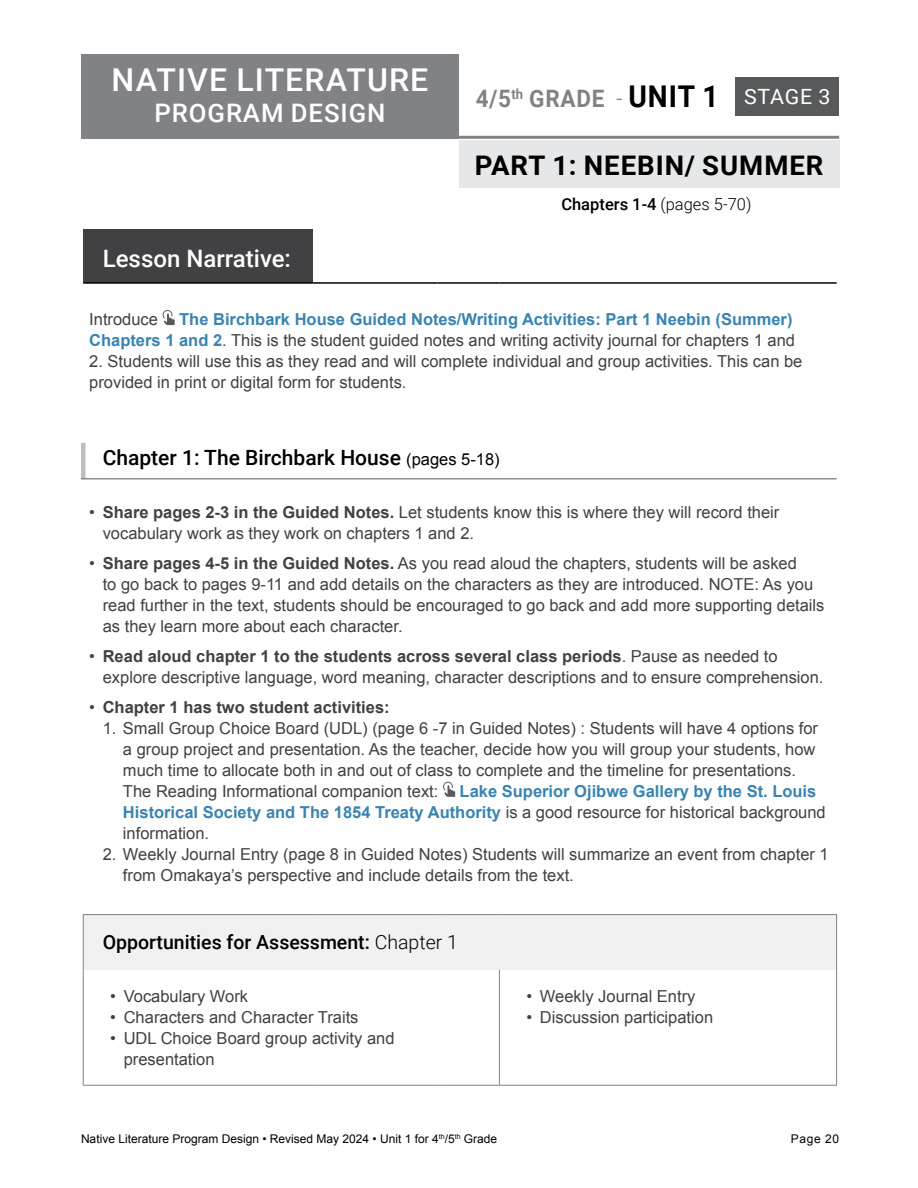
<style>
.page{position:relative;width:918px;height:1188px;background:#fff}
.page>*{position:absolute;margin:0;border:0;box-sizing:border-box;transform-origin:0 0}
.t1{font:500 31.5px "Roboto";letter-spacing:.035em;color:#fff}
.t2{font:700 27px "Roboto";letter-spacing:.035em;color:#000}
.t3{font:500 25.5px "Roboto";letter-spacing:.035em;color:#fff}
.t4{font:700 24px "Roboto";letter-spacing:.035em;color:#808285;scale:.94 1}
.t5{font:500 24px "Roboto";color:#fff}
.t6{font:500 21px "Roboto";color:#000}
.t7{font:500 19.5px "Roboto";color:#000}
.t8{font:16.5px/21px "Arial";color:#414042}
.t9{font:700 16.5px/21px "Arial";color:#3984b1;text-align:right}
.t10{font:700 16.5px "Arial";color:#414042}
.t11{font:500 16.5px "Roboto";color:#000}
.t12{font:12px "Arial";color:#000}
.s1{font-weight:300}
.s2{font-size:30px;color:#000}
.s3{font-weight:400;font-size:21px;color:#fff}
.s4{font-weight:400;color:#414042}
.s5{font-family:"Arial";font-weight:400;font-size:16.5px}
.s6{font-weight:700}
.s7{font-weight:400}
</style>
<div class="page">
<div style="left:81px;top:54px;width:378px;height:85px;background:#808285"></div>
<hr style="left:81px;top:136px;width:758px;height:3px;background:#808285">
<div style="left:735px;top:77px;width:104px;height:39px;background:#58595b"></div>
<div style="left:83px;top:229px;width:230px;height:54px;background:#414042"></div>
<div style="left:83px;top:915px;width:754px;height:55px;background:#f1f1f2"></div>
<hr style="left:83px;top:282px;width:230px;height:2px;background:#000">
<hr style="left:313px;top:282px;width:124px;height:2px;background:#000">
<svg style="left:437px;top:282px;width:23px;height:2px"></svg>
<hr style="left:460px;top:282px;width:39px;height:2px;background:#000">
<hr style="left:499px;top:282px;width:338px;height:2px;background:#000">
<div style="left:81px;top:443px;width:5px;height:35px;background:#bcbec0"></div>
<hr style="left:81px;top:478px;width:232px;height:1px;background:#58595b">
<hr style="left:313px;top:478px;width:124px;height:1px;background:#58595b">
<svg style="left:437px;top:478px;width:23px;height:1px"></svg>
<hr style="left:460px;top:478px;width:39px;height:1px;background:#58595b">
<hr style="left:499px;top:478px;width:338px;height:1px;background:#58595b">
<hr style="left:83px;top:914px;width:230px;height:1px;background:#808285">
<hr style="left:83px;top:915px;width:1px;height:55px;background:#808285">
<hr style="left:313px;top:914px;width:124px;height:1px;background:#808285">
<svg style="left:437px;top:914px;width:23px;height:1px"></svg>
<hr style="left:460px;top:914px;width:39px;height:1px;background:#808285">
<hr style="left:499px;top:914px;width:338px;height:1px;background:#808285">
<hr style="left:836px;top:915px;width:1px;height:55px;background:#808285">
<hr style="left:83px;top:970px;width:1px;height:115px;background:#808285">
<hr style="left:499px;top:970px;width:1px;height:115px;background:#808285">
<hr style="left:836px;top:970px;width:1px;height:115px;background:#808285">
<hr style="left:83px;top:1085px;width:230px;height:1px;background:#808285">
<hr style="left:313px;top:1085px;width:124px;height:1px;background:#808285">
<svg style="left:437px;top:1085px;width:23px;height:1px"></svg>
<hr style="left:460px;top:1085px;width:39px;height:1px;background:#808285">
<hr style="left:499px;top:1085px;width:338px;height:1px;background:#808285">
<svg style="left:163px;top:310px;width:12px;height:15px"></svg>
<svg style="left:443px;top:782px;width:12px;height:15px"></svg>
<div style="left:459px;top:140px;width:380px;height:47px;background:#e6e7e8"></div>
<h1 class="t1" style="left:112px;top:58px;width:318px">NATIVE LITERATURE</h1>
<h3 class="t3" style="left:155px;top:95px;width:232px">PROGRAM DESIGN</h3>
<h3 class="t5" style="left:103px;top:242px;width:190px">Lesson Narrative:</h3>
<h3 class="t4" style="left:476px;top:82px;width:379px">4/5<sup>th</sup> GRADE <span class="s1">-</span> <span class="s2">UNIT 1</span> <span class="s3">STAGE 3</span></h3>
<h2 class="t2" style="left:475px;top:147px;width:350px">PART 1: NEEBIN/ SUMMER</h2>
<p class="t11" style="left:561px;top:192px;width:192px">Chapters 1-4 <span class="s1">(pages 5-70)</span></p>
<p class="t9" style="left:89px;top:309px;width:707px">The Birchbark House Guided Notes/Writing Activities: Part 1 Neebin (Summer)<br>Chapters 1 and 2<span class="s4">. This is the student guided notes and writing activity journal for chapters 1 and</span></p>
<p class="t8" style="left:89px;top:351px;width:715px">2. Students will use this as they read and will complete individual and group activities. This can be provided in print or digital form for students.</p>
<p class="t8" style="left:89px;top:309px;width:70px">Introduce</p>
<p class="t6" style="left:103px;top:443px;width:399px">Chapter 1: The Birchbark House <span class="s5">(pages 5-18)</span></p>
<p class="t8" style="left:103px;top:502px;width:678px;text-indent:-13px">• <span class="s6">Share pages 2-3 in the Guided Notes.</span> Let students know this is where they will record their vocabulary work as they work on chapters 1 and 2.</p>
<p class="t8" style="left:103px;top:553px;width:723px;text-indent:-13px">• <span class="s6">Share pages 4-5 in the Guided Notes.</span> As you read aloud the chapters, students will be asked<br>to go back to pages 9-11 and add details on the characters as they are introduced. NOTE: As you read further in the text, students should be encouraged to go back and add more supporting details as they learn more about each character.</p>
<p class="t8" style="left:103px;top:646px;width:722px;text-indent:-13px">• <span class="s6">Read aloud chapter 1 to the students across several class periods</span>. Pause as needed to explore descriptive language, word meaning, character descriptions and to ensure comprehension.</p>
<p class="t10" style="left:89px;top:696px;width:302px"><span class="s7">•</span> Chapter 1 has two student activities:</p>
<p class="t8" style="left:123px;top:718px;width:697px;text-indent:-20px">1. Small Group Choice Board (UDL) (page 6 -7 in Guided Notes) : Students will have 4 options for a group project and presentation. As the teacher, decide how you will group your students, how much time to allocate both in and out of class to complete and the timeline for presentations.<br>The Reading Informational companion text:</p>
<p class="t9" style="left:123px;top:781px;width:704px;text-align:left;text-indent:337px">Lake Superior Ojibwe Gallery by the St. Louis<br>Historical Society and The 1854 Treaty Authority <span class="s4">is a good resource for historical background information.</span></p>
<p class="t8" style="left:123px;top:844px;width:707px;text-indent:-20px">2. Weekly Journal Entry (page 8 in Guided Notes) Students will summarize an event from chapter 1 from Omakaya’s perspective and include details from the text.</p>
<p class="t7" style="left:103px;top:929px;width:357px">Opportunities for Assessment: <span class="s1">Chapter 1</span></p>
<p class="t8" style="left:110px;top:986px;width:139px">• Vocabulary Work</p>
<p class="t8" style="left:110px;top:1007px;width:250px">• Characters and Character Traits</p>
<p class="t8" style="left:124px;top:1028px;width:272px;text-indent:-13px">• UDL Choice Board group activity and presentation</p>
<p class="t8" style="left:526px;top:986px;width:171px">• Weekly Journal Entry</p>
<p class="t8" style="left:526px;top:1007px;width:188px">• Discussion participation</p>
<p class="t12" style="left:81px;top:1131px;width:418px">Native Literature Program Design • Revised May 2024 • Unit 1 for 4<sup>th</sup>/5<sup>th</sup> Grade</p>
<p class="t12" style="left:791px;top:1131px;width:50px">Page 20</p>
</div>
